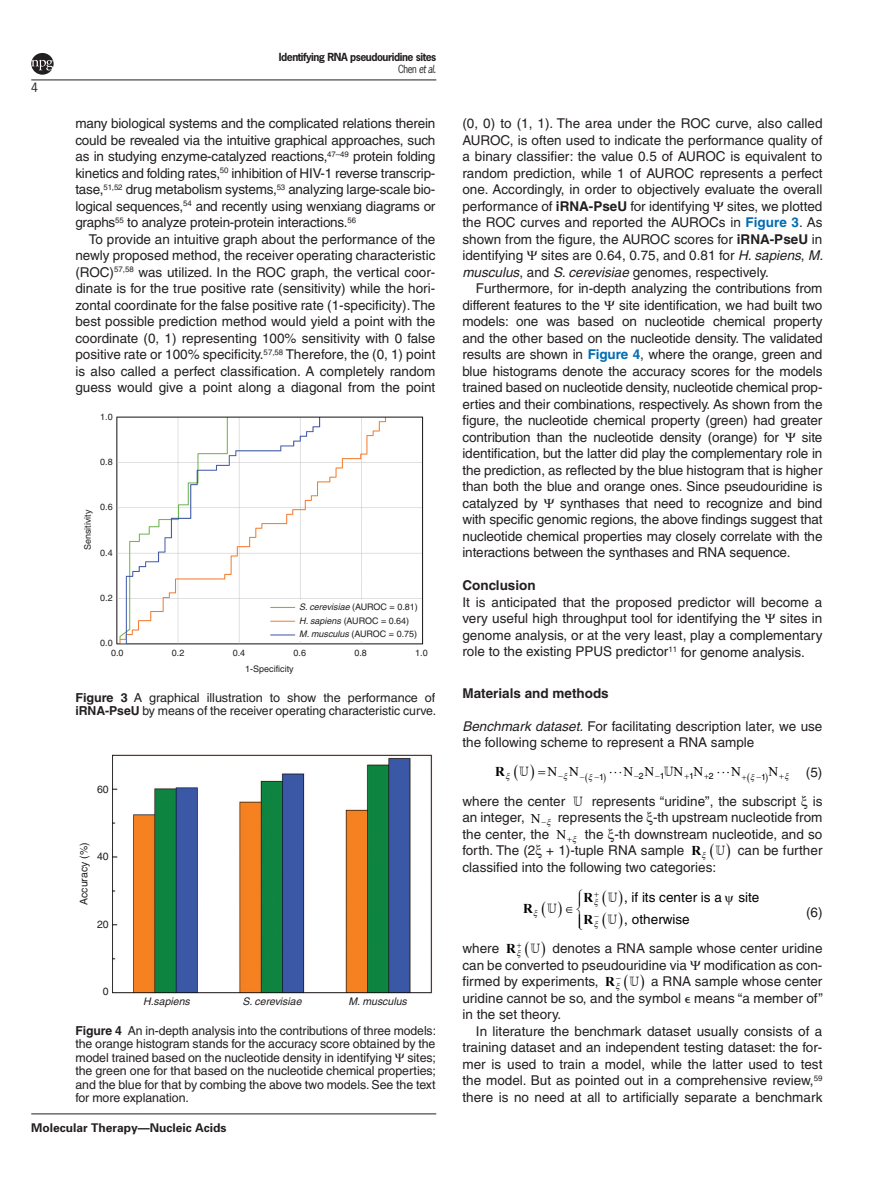
<style>
.page{position:relative;width:893px;height:1187px;background:#fff}
.page>*{position:absolute;margin:0;border:0;box-sizing:border-box;transform-origin:0 0}
.t1{font:13.5px/16.5px "Helvetica";color:#231f20;text-align:justify}
.t2{font:700 13.5px "Helvetica";color:#231f20}
.t3{font:13.5px/21.6px "Helvetica";color:#000}
.t4{font:13.5px "Symbol";color:#000}
.t5{font:700 13.5px/21.6px "Times New Roman";color:#000}
.t6{font:12.3px/13.5px "Helvetica";letter-spacing:-.005em;color:#231f20}
.t7{font:700 12px "Univers";color:#231f20}
.t8{font:12px "News Gothic";color:#231f20}
.t9{font:700 10.5px/11.7px "News Gothic";letter-spacing:-.045em;color:#231f20;text-align:right}
.t10{font:italic 10.5px "Helvetica";color:#231f20}
.t11{font:10.5px "Helvetica";color:#231f20}
.t12{font:9px/13.6px "Helvetica";color:#231f20}
.t13{font:8.7px "Helvetica";color:#000}
.s1{font-weight:400}
.s2{font-weight:400;font-style:italic}
.s3{font-style:italic}
.s4{font-weight:700}
.s5{font-weight:700;color:#006cb3}
.s6{color:#000}
.s7{font-family:"Times New Roman";font-weight:700;color:#000}
</style>
<div class="page">
<hr style="left:31px;top:1113px;width:405px;height:1px;background:#231f20">
<hr style="left:31px;top:80px;width:405px;height:1px;background:#231f20">
<svg style="left:31px;top:53px;width:23px;height:22px"></svg>
<img style="left:116px;top:416px;width:307px;height:228px">
<img style="left:112px;top:754px;width:320px;height:238px">
<p class="t8" style="left:31px;top:80px;width:8px">4</p>
<p class="t9" style="left:279px;top:51px;width:159px">Identifying RNA pseudouridine sites<br><span class="s1">Chen</span> <span class="s2">et al.</span></p>
<p class="t1" style="left:75px;top:115px;width:362px">many biological systems and the complicated relations therein could be revealed via the intuitive graphical approaches, such as in studying enzyme-catalyzed reactions,<sup>47–49</sup> protein folding kinetics and folding rates,<sup>50</sup> inhibition of HIV-1 reverse transcrip&shy;tase,<sup>51,52</sup> drug metabolism systems,<sup>53</sup> analyzing large-scale bio&shy;logical sequences,<sup>54</sup> and recently using wenxiang diagrams or graphs<sup>55</sup> to analyze protein-protein interactions.<sup>56</sup></p>
<p class="t1" style="left:75px;top:231px;width:362px;text-indent:14px">To provide an intuitive graph about the performance of the newly proposed method, the receiver operating characteristic (ROC)<sup>57,58</sup> was utilized. In the ROC graph, the vertical coor&shy;dinate is for the true positive rate (sensitivity) while the hori&shy;zontal coordinate for the false positive rate (1-specificity). The best possible prediction method would yield a point with the coordinate (0, 1) representing 100% sensitivity with 0 false positive rate or 100% specificity.<sup>57,58</sup> Therefore, the (0, 1) point is also called a perfect classification. A completely random guess would give a point along a diagonal from the point</p>
<p class="t12" style="left:100px;top:409px;width:14px">1.0</p>
<p class="t12" style="left:100px;top:455px;width:14px">0.8</p>
<p class="t12" style="left:100px;top:500px;width:14px">0.6</p>
<p class="t12" style="left:100px;top:545px;width:14px">0.4</p>
<p class="t12" style="left:100px;top:591px;width:14px">0.2</p>
<p class="t12" style="left:100px;top:636px;width:14px">0.0</p>
<p class="t12" style="left:81px;top:550px;width:42px;rotate:-90deg">Sensitivity</p>
<p class="t12" style="left:299px;top:600px;width:120px"><span class="s3">S. cerevisiae</span> (AUROC = 0.81)<br><span class="s3">H. sapiens</span> (AUROC = 0.64)<br><span class="s3">M. musculus</span> (AUROC = 0.75)</p>
<p class="t12" style="left:111px;top:646px;width:14px">0.0</p>
<p class="t12" style="left:172px;top:646px;width:14px">0.2</p>
<p class="t12" style="left:233px;top:646px;width:14px">0.4</p>
<p class="t12" style="left:415px;top:646px;width:14px">1.0</p>
<p class="t12" style="left:294px;top:646px;width:14px">0.6</p>
<p class="t12" style="left:354px;top:646px;width:14px">0.8</p>
<p class="t12" style="left:245px;top:662px;width:50px">1-Specificity</p>
<p class="t6" style="left:75px;top:690px;width:362px"><span class="s4">Figure 3</span> A graphical illustration to show the performance of <span class="s4">iRNA-PseU</span> by means of the receiver operating characteristic curve.</p>
<p class="t11" style="left:97px;top:782px;width:13px">60</p>
<p class="t11" style="left:78px;top:904px;width:64px;rotate:-90deg">Accuracy (%)</p>
<p class="t11" style="left:97px;top:850px;width:13px">40</p>
<p class="t11" style="left:97px;top:917px;width:13px">20</p>
<p class="t11" style="left:103px;top:985px;width:7px">0</p>
<p class="t10" style="left:143px;top:994px;width:48px">H.sapiens</p>
<p class="t10" style="left:243px;top:994px;width:60px">S. cerevisiae</p>
<p class="t10" style="left:348px;top:994px;width:60px">M. musculus</p>
<p class="t6" style="left:75px;top:1023px;width:362px;text-align:justify"><span class="s4">Figure 4</span> An in-depth analysis into the contributions of three models: the orange histogram stands for the accuracy score obtained by the model trained based on the nucleotide density in identifying sites; the green one for that based on the nucleotide chemical properties; and the blue for that by combing the above two models. See the text for more explanation.</p>
<p class="t7" style="left:31px;top:1120px;width:197px">Molecular Therapy—Nucleic Acids</p>
<p class="t1" style="left:462px;top:115px;width:362px">(0, 0) to (1, 1). The area under the ROC curve, also called AUROC, is often used to indicate the performance quality of a binary classifier: the value 0.5 of AUROC is equivalent to random prediction, while 1 of AUROC represents a perfect one. Accordingly, in order to objectively evaluate the overall performance of <span class="s4">iRNA-PseU</span> for identifying</p>
<p class="t1" style="left:462px;top:198px;width:362px;text-indent:265px">sites, we plotted the ROC curves and reported the AUROCs in <span class="s5">Figure 3</span>. As shown from the figure, the AUROC scores for <span class="s4">iRNA-PseU</span> in identifying</p>
<p class="t1" style="left:462px;top:247px;width:362px;text-indent:79px">sites are 0.64, 0.75, and 0.81 for <span class="s3">H. sapiens</span>, <span class="s3">M. musculus</span>, and <span class="s3">S. cerevisiae</span> genomes, respectively.</p>
<p class="t1" style="left:462px;top:280px;width:362px;text-indent:14px">Furthermore, for in-depth analyzing the contributions from different features to the</p>
<p class="t1" style="left:462px;top:297px;width:362px;text-indent:157px">site identification, we had built two models: one was based on nucleotide chemical property and the other based on the nucleotide density. The validated results are shown in <span class="s5">Figure 4</span>, where the orange, green and blue histograms denote the accuracy scores for the models trained based on nucleotide density, nucleotide chemical prop&shy;erties and their combinations, respectively. As shown from the figure, the nucleotide chemical property (green) had greater contribution than the nucleotide density (orange) for</p>
<p class="t1" style="left:462px;top:429px;width:362px;text-indent:339px">site identification, but the latter did play the complementary role in the prediction, as reflected by the blue histogram that is higher than both the blue and orange ones. Since pseudouridine is catalyzed by</p>
<p class="t1" style="left:462px;top:495px;width:362px;text-indent:98px">synthases that need to recognize and bind with specific genomic regions, the above findings suggest that nucleotide chemical properties may closely correlate with the interactions between the synthases and RNA sequence.</p>
<p class="t2" style="left:462px;top:577px;width:75px">Conclusion</p>
<p class="t1" style="left:462px;top:594px;width:361px">It is anticipated that the proposed predictor will become a very useful high throughput tool for identifying the</p>
<p class="t1" style="left:462px;top:610px;width:361px;text-indent:317px">sites in genome analysis, or at the very least, play a complementary role to the existing PPUS predictor<sup>11</sup> for genome analysis.</p>
<p class="t2" style="left:462px;top:684px;width:148px">Materials and methods</p>
<p class="t1" style="left:462px;top:717px;width:361px"><span class="s3">Benchmark dataset.</span> For facilitating description later, we use the following scheme to represent a RNA sample</p>
<p class="t5" style="left:495px;top:760px;width:11px">R</p>
<p class="t4" style="left:609px;top:762px;width:15px">⋅⋅⋅</p>
<p class="t4" style="left:717px;top:762px;width:15px">⋅⋅⋅</p>
<p class="t13" style="left:580px;top:771px;width:25px">− −1</p>
<p class="t13" style="left:634px;top:771px;width:11px">−2</p>
<p class="t13" style="left:655px;top:771px;width:11px">−1</p>
<p class="t13" style="left:689px;top:771px;width:6px">1</p>
<p class="t13" style="left:709px;top:771px;width:6px">2</p>
<p class="t13" style="left:756px;top:771px;width:11px">−1</p>
<p class="t1" style="left:806px;top:764px;width:18px">(5)</p>
<p class="t1" style="left:462px;top:792px;width:104px">where the center</p>
<p class="t1" style="left:462px;top:792px;width:361px;text-indent:129px">represents “uridine”, the subscript is an integer, <span class="s6">−</span> represents the -th upstream nucleotide from the center, the</p>
<p class="t1" style="left:462px;top:825px;width:361px;text-indent:122px">the -th downstream nucleotide, and so forth. The (2 + 1)-tuple RNA sample <span class="s7">R</span></p>
<p class="t1" style="left:738px;top:842px;width:86px">can be further</p>
<p class="t1" style="left:462px;top:858px;width:255px">classified into the following two categories:</p>
<p class="t5" style="left:523px;top:897px;width:11px">R</p>
<p class="t1" style="left:806px;top:903px;width:18px">(6)</p>
<p class="t5" style="left:584px;top:886px;width:11px">R<br>R</p>
<p class="t3" style="left:624px;top:886px;width:137px">, if its center is a site , otherwise</p>
<p class="t1" style="left:462px;top:939px;width:362px;text-indent:90px">denotes a RNA sample whose center uridine can be converted to pseudouridine via modification as con&shy;firmed by experiments, <span class="s7">R</span><sup>−</sup></p>
<p class="t1" style="left:462px;top:939px;width:55px">where <span class="s7">R</span></p>
<p class="t1" style="left:462px;top:972px;width:362px;text-indent:189px">a RNA sample whose center uridine cannot be so, and the symbol means “a member of” in the set theory.</p>
<p class="t1" style="left:462px;top:1022px;width:362px;text-indent:14px">In literature the benchmark dataset usually consists of a training dataset and an independent testing dataset: the for&shy;mer is used to train a model, while the latter used to test the model. But as pointed out in a comprehensive review,<sup>59 </sup>there is no need at all to artificially separate a benchmark</p>
</div>
